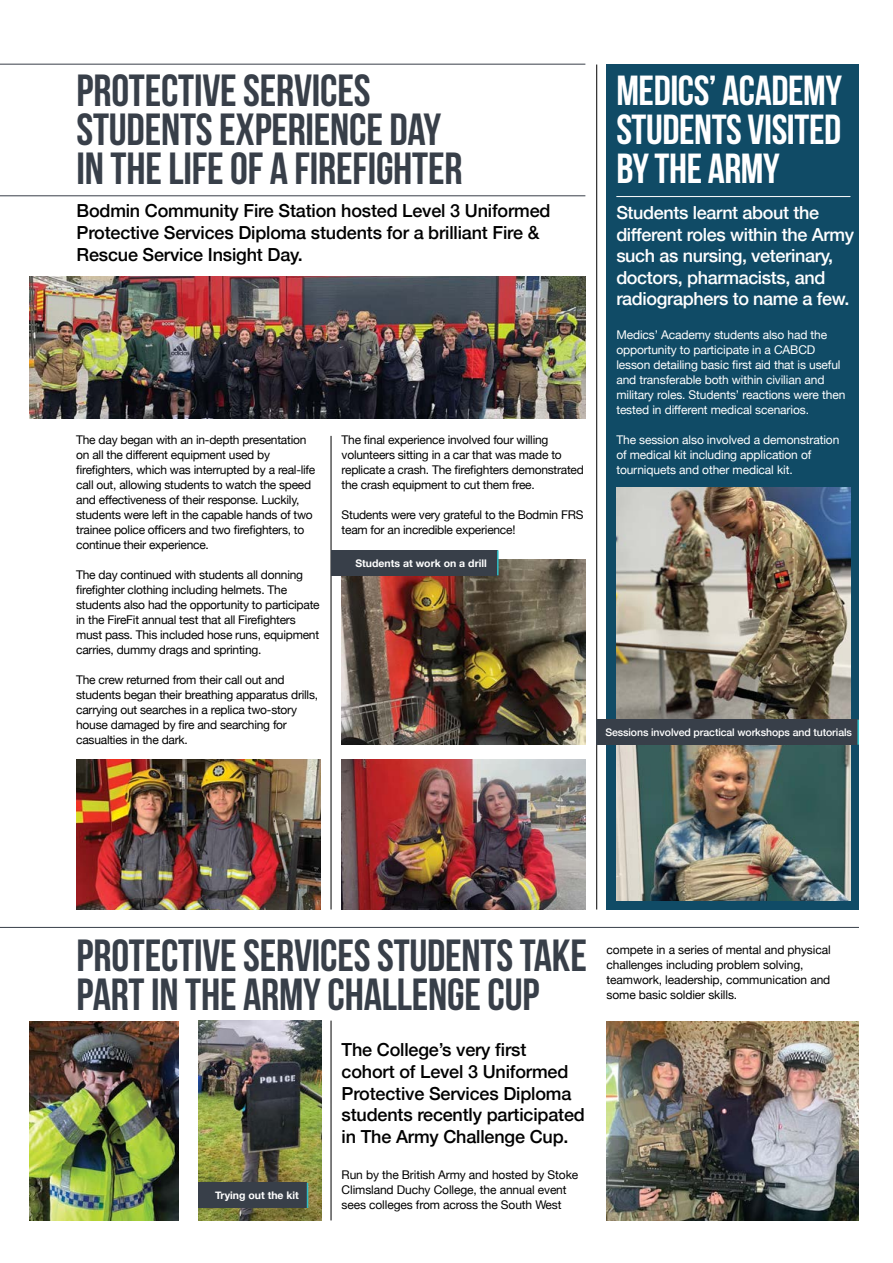
<style>
.page{position:relative;width:893px;height:1263px;background:#fff}
.page>*{position:absolute;margin:0;border:0;box-sizing:border-box;transform-origin:0 0}
.t1{font:700 45px/39px "Bebas Neue";letter-spacing:-.005em;color:#383f49}
.t2{font:700 42px/39px "Bebas Neue";letter-spacing:-.01em;color:#fff;text-align:justify}
.t3{font:500 18px/21.6px "Helvetica Neue";letter-spacing:-.01em;color:#000}
.t4{font:500 18px/21.6px "Helvetica Neue";letter-spacing:-.02em;color:#fff}
.t5{font:12px/15px "Helvetica Neue";letter-spacing:-.02em;color:#000}
.t6{font:12px/15px "Helvetica Neue";letter-spacing:-.01em;color:#fff}
.t7{font:500 10.5px "Helvetica Neue";letter-spacing:-.01em;color:#fff}
.t8{font:700 10.5px "Helvetica Neue";color:#fff}
</style>
<div class="page">
<img style="left:30px;top:276px;width:555px;height:143px">
<div style="left:607px;top:64px;width:252px;height:845px;background:#104b66"></div>
<hr style="left:0;top:195px;width:585px;height:1px;background:#383f49">
<hr style="left:616px;top:196px;width:234px;height:1px;background:#fff">
<hr style="left:0;top:64px;width:585px;height:1px;background:#383f49">
<hr style="left:0;top:927px;width:859px;height:1px;background:#383f49">
<hr style="left:331px;top:436px;width:1px;height:473px;background:#000">
<hr style="left:596px;top:65px;width:1px;height:844px;background:#000">
<hr style="left:331px;top:1020px;width:1px;height:200px;background:#000">
<img style="left:77px;top:760px;width:243px;height:149px">
<img style="left:342px;top:760px;width:243px;height:149px">
<img style="left:342px;top:560px;width:243px;height:185px">
<img style="left:30px;top:1021px;width:149px;height:199px">
<img style="left:198px;top:1020px;width:123px;height:200px">
<img style="left:607px;top:1021px;width:252px;height:199px">
<div style="left:331px;top:550px;width:166px;height:25px;background:#383f49"></div>
<hr style="left:497px;top:550px;width:2px;height:25px;background:#2fbfc8">
<div style="left:198px;top:1183px;width:109px;height:25px;background:#383f49"></div>
<svg style="left:307px;top:1183px;width:1px;height:25px"></svg>
<img style="left:616px;top:488px;width:234px;height:232px">
<img style="left:616px;top:745px;width:234px;height:156px">
<div style="left:597px;top:720px;width:262px;height:25px;background:#383f49"></div>
<hr style="left:857px;top:720px;width:2px;height:25px;background:#2fbfc8">
<h1 class="t1" style="left:77px;top:70px;width:387px">PROTECTIVE SERVICES<br>STUDENTS EXPERIENCE DAY<br>IN THE LIFE OF A FIREFIGHTER</h1>
<h3 class="t3" style="left:77px;top:199px;width:475px">Bodmin Community Fire Station hosted Level 3 Uniformed<br>Protective Services Diploma students for a brilliant Fire &amp;<br>Rescue Service Insight Day.</h3>
<p class="t5" style="left:76px;top:433px;width:241px">The day began with an in-depth presentation on all the different equipment used by firefighters, which was interrupted by a real-life call out, allowing students to watch the speed and effectiveness of their response. Luckily, students were left in the capable hands of two trainee police officers and two firefighters, to continue their experience.</p>
<p class="t5" style="left:76px;top:568px;width:245px">The day continued with students all donning firefighter clothing including helmets. The students also had the opportunity to participate in the FireFit annual test that all Firefighters must pass. This included hose runs, equipment carries, dummy drags and sprinting.</p>
<p class="t5" style="left:76px;top:673px;width:243px">The crew returned from their call out and students began their breathing apparatus drills, carrying out searches in a replica two-story house damaged by fire and searching for casualties in the dark.</p>
<p class="t5" style="left:342px;top:433px;width:244px">The final experience involved four willing volunteers sitting in a car that was made to replicate a crash. The firefighters demonstrated the crash equipment to cut them free.</p>
<p class="t5" style="left:342px;top:508px;width:243px">Students were very grateful to the Bodmin FRS team for an incredible experience!</p>
<p class="t8" style="left:355px;top:555px;width:133px">Students at work on a drill</p>
<h2 class="t2" style="left:616px;top:71px;width:227px">MEDICS’ ACADEMY STUDENTS VISITED BY THE ARMY</h2>
<h3 class="t4" style="left:616px;top:200px;width:239px">Students learnt about the different roles within the Army such as nursing, veterinary, doctors, pharmacists, and radiographers to name a few.</h3>
<p class="t6" style="left:616px;top:328px;width:230px">Medics’ Academy students also had the opportunity to participate in a CABCD lesson detailing basic first aid that is useful and transferable both within civilian and military roles. Students’ reactions were then tested in different medical scenarios.</p>
<p class="t6" style="left:616px;top:433px;width:225px">The session also involved a demonstration of medical kit including application of tourniquets and other medical kit.</p>
<p class="t7" style="left:605px;top:724px;width:248px">Sessions involved practical workshops and tutorials</p>
<h1 class="t1" style="left:77px;top:935px;width:512px">PROTECTIVE SERVICES STUDENTS TAKE<br>PART IN THE ARMY CHALLENGE CUP</h1>
<h3 class="t3" style="left:342px;top:1038px;width:245px">The College’s very first<br>cohort of Level 3 Uniformed<br>Protective Services Diploma students recently participated in The Army Challenge Cup.</h3>
<p class="t5" style="left:342px;top:1168px;width:238px">Run by the British Army and hosted by Stoke<br>Climsland Duchy College, the annual event sees colleges from across the South West</p>
<p class="t8" style="left:215px;top:1187px;width:85px">Trying out the kit</p>
<p class="t5" style="left:607px;top:943px;width:226px">compete in a series of mental and physical challenges including problem solving, teamwork, leadership, communication and some basic soldier skills.</p>
</div>
